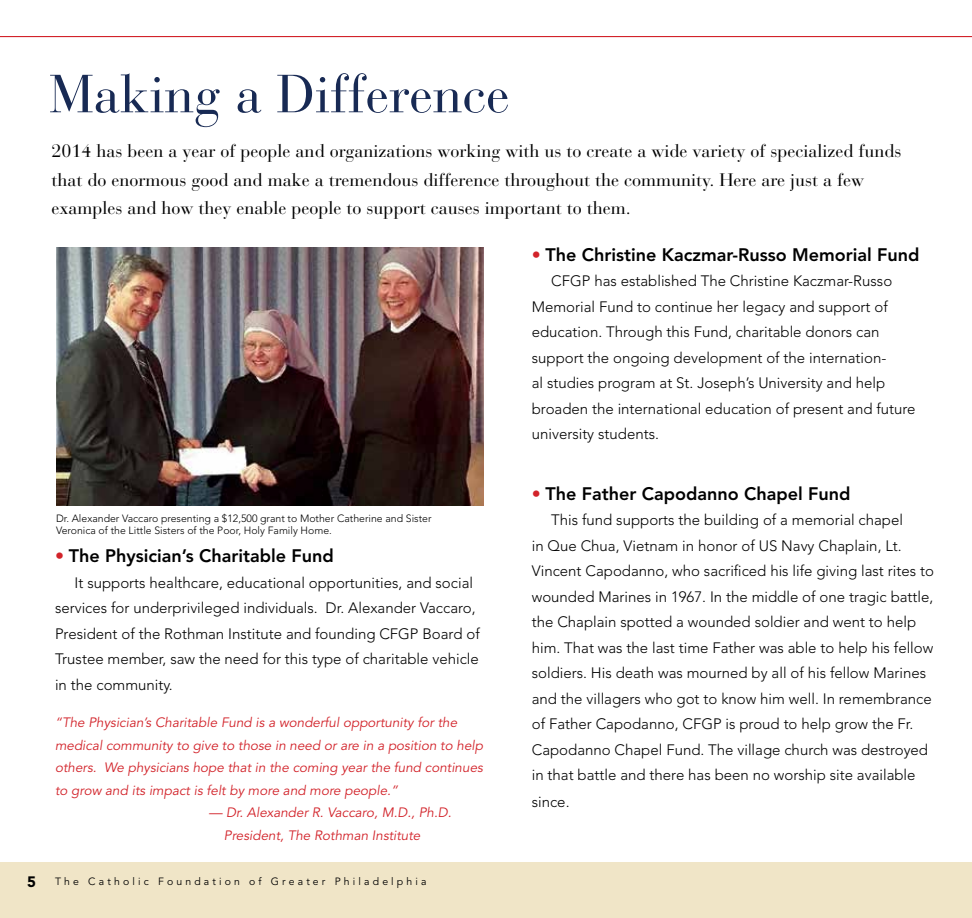
<style>
.page{position:relative;width:972px;height:918px;background:#fff}
.page>*{position:absolute;margin:0;border:0;box-sizing:border-box;transform-origin:0 0}
.t1{font:53.25px "Bauer Bodoni";color:#182a54}
.t2{font:18px/28.5px "Bauer Bodoni";color:#000}
.t3{font:800 18px "Avenir";color:#000}
.t4{font:300 15px/25.5px "Avenir";color:#000}
.t5{font:900 15px "Avenir";color:#000}
.t6{font:italic 13.5px/22.5px "Avenir";color:#d2232a}
.t7{font:300 10.5px/12.6px "Avenir";color:#000}
.t8{font:10.5px "Avenir";letter-spacing:.3em;color:#000}
.s1{font-weight:300;color:#d2232a}
</style>
<div class="page">
<div style="left:0;top:862px;width:972px;height:56px;background:#f0e5c7"></div>
<hr style="left:0;top:36px;width:972px;height:1px;background:#d2232a">
<img style="left:56px;top:247px;width:428px;height:259px">
<h1 class="t1" style="left:49px;top:62px;width:462px">Making a Difference</h1>
<p class="t2" style="left:52px;top:137px;width:851px">2014 has been a year of people and organizations working with us to create a wide variety of specialized funds that do enormous good and make a tremendous difference throughout the community. Here are just a few examples and how they enable people to support causes important to them.</p>
<p class="t3" style="left:532px;top:244px;width:389px"><span class="s1">•</span> The Christine Kaczmar-Russo Memorial Fund</p>
<p class="t4" style="left:532px;top:268px;width:385px;text-indent:20px">CFGP has established The Christine Kaczmar-Russo Memorial Fund to continue her legacy and support of education. Through this Fund, charitable donors can support the ongoing development of the internation-<br>al studies program at St. Joseph’s University and help broaden the international education of present and future university students.</p>
<p class="t7" style="left:56px;top:512px;width:377px">Dr. Alexander Vaccaro presenting a $12,500 grant to Mother Catherine and Sister<br>Veronica of the Little Sisters of the Poor, Holy Family Home.</p>
<p class="t3" style="left:55px;top:545px;width:280px"><span class="s1">•</span> The Physician’s Charitable Fund</p>
<p class="t4" style="left:55px;top:570px;width:426px;text-indent:20px">It supports healthcare, educational opportunities, and social services for underprivileged individuals. Dr. Alexander Vaccaro, President of the Rothman Institute and founding CFGP Board of Trustee member, saw the need for this type of charitable vehicle in the community.</p>
<p class="t6" style="left:55px;top:712px;width:429px">“The Physician’s Charitable Fund is a wonderful opportunity for the medical community to give to those in need or are in a position to help others. We physicians hope that in the coming year the fund continues to grow and its impact is felt by more and more people.”</p>
<p class="t6" style="left:224px;top:802px;width:229px;text-indent:-15px">— Dr. Alexander R. Vaccaro, M.D., Ph.D.<br>President, The Rothman Institute</p>
<p class="t5" style="left:27px;top:873px;width:10px">5</p>
<p class="t8" style="left:55px;top:876px;width:373px">The Catholic Foundation of Greater Philadelphia</p>
<p class="t3" style="left:532px;top:483px;width:320px"><span class="s1">•</span> The Father Capodanno Chapel Fund</p>
<p class="t4" style="left:532px;top:507px;width:404px;text-indent:20px">This fund supports the building of a memorial chapel<br>in Que Chua, Vietnam in honor of US Navy Chaplain, Lt.<br>Vincent Capodanno, who sacrificed his life giving last rites to wounded Marines in 1967. In the middle of one tragic battle, the Chaplain spotted a wounded soldier and went to help him. That was the last time Father was able to help his fellow soldiers. His death was mourned by all of his fellow Marines and the villagers who got to know him well. In remembrance of Father Capodanno, CFGP is proud to help grow the Fr.<br>Capodanno Chapel Fund. The village church was destroyed in that battle and there has been no worship site available</p>
<p class="t4" style="left:532px;top:789px;width:39px">since.</p>
</div>
